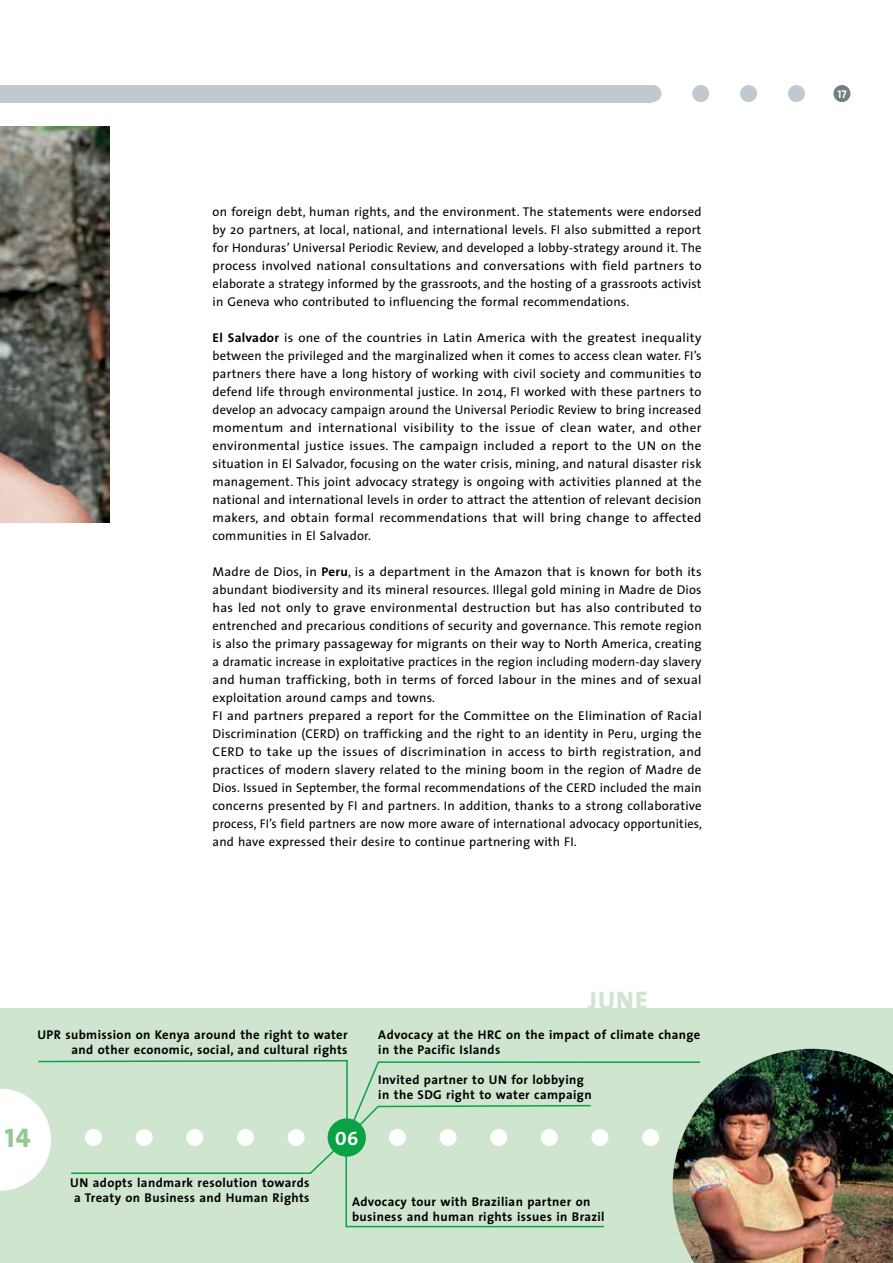
<style>
.page{position:relative;width:893px;height:1263px;background:#fff}
.page>*{position:absolute;margin:0;border:0;box-sizing:border-box;transform-origin:0 0}
.t1{font:27px "The Sans Extra Bold Caps";color:#95c794}
.fi_H1_a{font:800 25.5px "The Sans";color:#d0e5cf}
.fi_zwischenüberschri{font:19.5px "The Sans Bold Caps";color:#fff}
.fi_editorial{font:12.75px/18px "The Sans";letter-spacing:.015em;color:#000;text-align:justify}
.fi_zwischenüberschri-2{font:700 12.75px/15px "The Sans";letter-spacing:.03em;color:#000}
.t2{font:11.25px "The Sans Bold Caps";color:#fff}
.s1{font-weight:700}
</style>
<div class="page">
<div style="left:0;top:1008px;width:893px;height:255px;background:#d0e5cf"></div>
<div style="left:833px;top:85px;width:17px;height:17px;background:#727d84;border-radius:50%"></div>
<div style="left:0;top:85px;width:652px;height:17px;background:#c0c9cf"></div>
<div style="left:788px;top:85px;width:17px;height:17px;background:#c0c9cf;border-radius:50%"></div>
<div style="left:740px;top:85px;width:17px;height:17px;background:#c0c9cf;border-radius:50%"></div>
<div style="left:692px;top:85px;width:17px;height:17px;background:#c0c9cf;border-radius:50%"></div>
<div style="left:644px;top:85px;width:17px;height:17px;background:#c0c9cf;border-radius:50%"></div>
<svg style="left:0;top:1060px;width:672px;height:168px"></svg>
<div style="left:85px;top:1129px;width:17px;height:17px;background:#fff;border-radius:50%"></div>
<div style="left:136px;top:1129px;width:17px;height:17px;background:#fff;border-radius:50%"></div>
<div style="left:186px;top:1129px;width:17px;height:17px;background:#fff;border-radius:50%"></div>
<div style="left:237px;top:1129px;width:17px;height:17px;background:#fff;border-radius:50%"></div>
<div style="left:288px;top:1129px;width:17px;height:17px;background:#fff;border-radius:50%"></div>
<div style="left:328px;top:1118px;width:38px;height:39px;background:#0aa245;border-radius:50%"></div>
<div style="left:389px;top:1129px;width:17px;height:17px;background:#fff;border-radius:50%"></div>
<div style="left:439px;top:1129px;width:18px;height:17px;background:#fff;border-radius:50%"></div>
<div style="left:490px;top:1129px;width:17px;height:17px;background:#fff;border-radius:50%"></div>
<div style="left:541px;top:1129px;width:17px;height:17px;background:#fff;border-radius:50%"></div>
<div style="left:591px;top:1129px;width:17px;height:17px;background:#fff;border-radius:50%"></div>
<div style="left:642px;top:1129px;width:17px;height:17px;background:#fff;border-radius:50%"></div>
<img style="left:0;top:126px;width:109px;height:396px">
<img style="left:672px;top:1049px;width:221px;height:214px">
<p class="fi_editorial" style="left:213px;top:202px;width:491px">on foreign debt, human rights, and the environment. The statements were endorsed by 20 partners, at local, national, and international levels. FI also submitted a report for Honduras’ Universal Periodic Review, and developed a lobby-strategy around it. The process involved national consultations and conversations with field partners to elaborate a strategy informed by the grassroots, and the hosting of a grassroots activist in Geneva who contributed to influencing the formal recommendations.</p>
<p class="fi_editorial" style="left:213px;top:328px;width:490px"><span class="s1">El Salvador</span> is one of the countries in Latin America with the greatest inequality between the privileged and the marginalized when it comes to access clean water. FI’s partners there have a long history of working with civil society and communities to defend life through environmental justice. In 2014, FI worked with these partners to develop an advocacy campaign around the Universal Periodic Review to bring increased momentum and international visibility to the issue of clean water, and other environmental justice issues. The campaign included a report to the UN on the situation in El Salvador, focusing on the water crisis, mining, and natural disaster risk management. This joint advocacy strategy is ongoing with activities planned at the national and international levels in order to attract the attention of relevant decision makers, and obtain formal recommendations that will bring change to affected communities in El Salvador.</p>
<p class="fi_editorial" style="left:213px;top:562px;width:491px">Madre de Dios, in <span class="s1">Peru</span>, is a department in the Amazon that is known for both its abundant biodiversity and its mineral resources. Illegal gold mining in Madre de Dios has led not only to grave environmental destruction but has also contributed to entrenched and precarious conditions of security and governance. This remote region is also the primary passageway for migrants on their way to North America, creating a dramatic increase in exploitative practices in the region including modern-day slavery and human trafficking, both in terms of forced labour in the mines and of sexual exploitation around camps and towns.</p>
<p class="fi_editorial" style="left:213px;top:706px;width:491px">FI and partners prepared a report for the Committee on the Elimination of Racial Discrimination (CERD) on trafficking and the right to an identity in Peru, urging the CERD to take up the issues of discrimination in access to birth registration, and practices of modern slavery related to the mining boom in the region of Madre de Dios. Issued in September, the formal recommendations of the CERD included the main concerns presented by FI and partners. In addition, thanks to a strong collaborative process, FI’s field partners are now more aware of international advocacy opportunities, and have expressed their desire to continue partnering with FI.</p>
<p class="fi_zwischenüberschri-2" style="left:37px;top:1027px;width:312px;text-align:right">UPR submission on Kenya around the right to water and other economic, social, and cultural rights</p>
<h1 class="t1" style="left:5px;top:1115px;width:27px">14</h1>
<p class="fi_zwischenüberschri" style="left:335px;top:1122px;width:25px">06</p>
<p class="fi_H1_a" style="left:588px;top:978px;width:61px">JUNE</p>
<p class="fi_zwischenüberschri-2" style="left:378px;top:1027px;width:324px">Advocacy at the HRC on the impact of climate change in the Pacific Islands</p>
<p class="fi_zwischenüberschri-2" style="left:378px;top:1072px;width:215px">Invited partner to UN for lobbying in the SDG right to water campaign</p>
<p class="fi_zwischenüberschri-2" style="left:70px;top:1175px;width:241px">UN adopts landmark resolution towards a Treaty on Business and Human Rights</p>
<p class="fi_zwischenüberschri-2" style="left:352px;top:1194px;width:254px">Advocacy tour with Brazilian partner on business and human rights issues in Brazil</p>
<p class="t2" style="left:837px;top:84px;width:11px">17</p>
</div>
